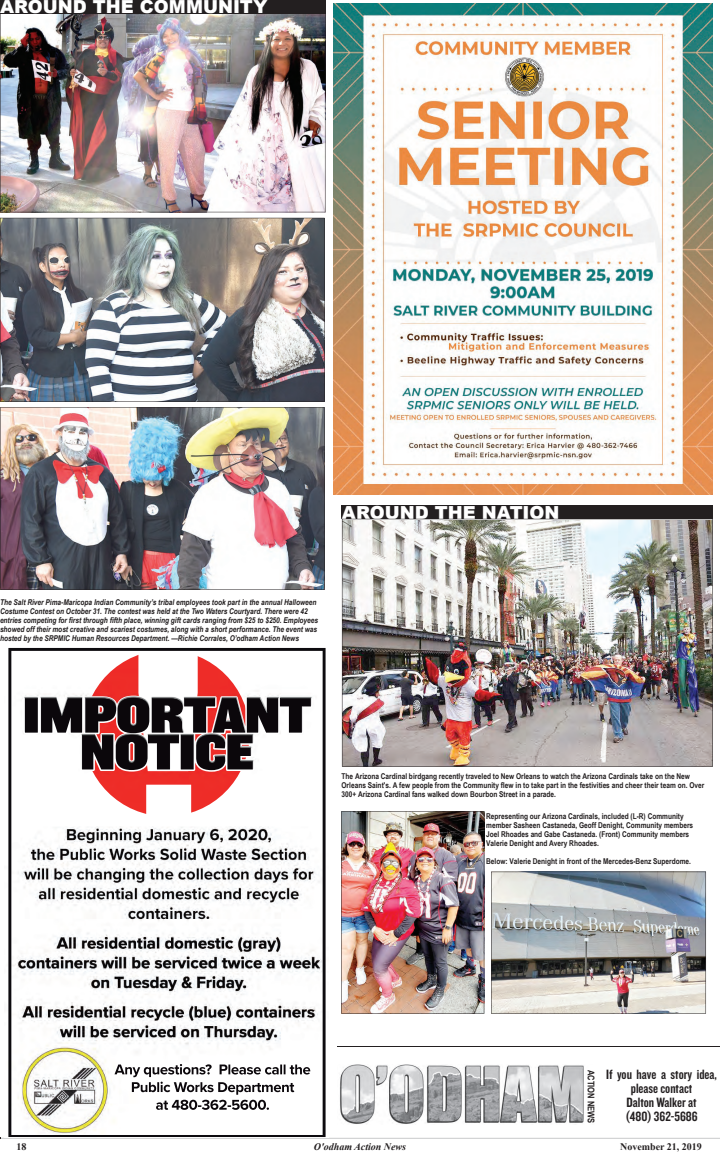
<style>
.page{position:relative;width:720px;height:1152px;background:#fff}
.page>*{position:absolute;margin:0;border:0;box-sizing:border-box;transform-origin:0 0}
.t1{font:900 18px "Arial";color:#fff}
.t2{font:14px/14px "Knockout HTF49 Liteweight";color:#231f20;text-align:center}
.t3{font:700 10px "Times New Roman";color:#231f20}
.t4{font:italic 700 10px "Times New Roman";color:#231f20}
.t5{font:700 9.2px "Arial Narrow";color:#231f20}
.t6{font:700 8px/9px "Arial Narrow";color:#231f20}
.t7{font:italic 700 8px/9px "Arial Narrow";color:#231f20}
</style>
<div class="page">
<svg style="left:0;top:1137px;width:720px;height:2px"></svg>
<img style="left:0;top:13px;width:325px;height:199px">
<div style="left:0;top:0;width:325px;height:13px;background:#231f20"></div>
<img style="left:0;top:218px;width:325px;height:184px">
<img style="left:0;top:407px;width:325px;height:183px">
<img style="left:8px;top:648px;width:318px;height:489px">
<img style="left:333px;top:3px;width:380px;height:492px">
<div style="left:342px;top:505px;width:371px;height:14px;background:#231f20"></div>
<img style="left:342px;top:519px;width:371px;height:248px">
<img style="left:341px;top:811px;width:143px;height:203px">
<img style="left:491px;top:872px;width:215px;height:142px">
<img style="left:340px;top:1065px;width:244px;height:59px">
<hr style="left:338px;top:1047px;width:382px;height:1px;background:#231f20">
<h1 class="t1" style="left:0;top:-7px;width:269px">AROUND THE COMMUNITY</h1>
<h1 class="t1" style="left:342px;top:499px;width:219px">AROUND THE NATION</h1>
<p class="t7" style="left:0;top:598px;width:320px">The Salt River Pima-Maricopa Indian Community’s tribal employees took part in the annual Halloween Costume Contest on October 31. The contest was held at the Two Waters Courtyard. There were 42 entries competing for first through fifth place, winning gift cards ranging from $25 to $250. Employees showed off their most creative and scariest costumes, along with a short performance. The event was hosted by the SRPMIC Human Resources Department. —Richie Corrales, O’odham Action News</p>
<p class="t6" style="left:342px;top:771px;width:364px">The Arizona Cardinal birdgang recently traveled to New Orleans to watch the Arizona Cardinals take on the New<br>Orleans Saint's. A few people from the Community flew in to take part in the festivities and cheer their team on. Over<br>300+ Arizona Cardinal fans walked down Bourbon Street in a parade.</p>
<p class="t6" style="left:486px;top:811px;width:209px">Representing our Arizona Cardinals, included (L-R) Community member Sasheen Castaneda, Geoff Denight, Community members Joel Rhoades and Gabe Castaneda. (Front) Community members Valerie Denight and Avery Rhoades.</p>
<p class="t6" style="left:486px;top:856px;width:206px">Below: Valerie Denight in front of the Mercedes-Benz Superdome.</p>
<p class="t5" style="left:598px;top:1070px;width:55px;rotate:90deg">ACTION NEWS</p>
<h2 class="t2" style="left:606px;top:1068px;width:113px">If you have a story idea, please contact<br>Dalton Walker at<br>(480) 362-5686</h2>
<p class="t3" style="left:17px;top:1141px;width:11px">18</p>
<p class="t4" style="left:314px;top:1141px;width:94px">O'odham Action News</p>
<p class="t3" style="left:620px;top:1141px;width:83px">November 21, 2019</p>
</div>
